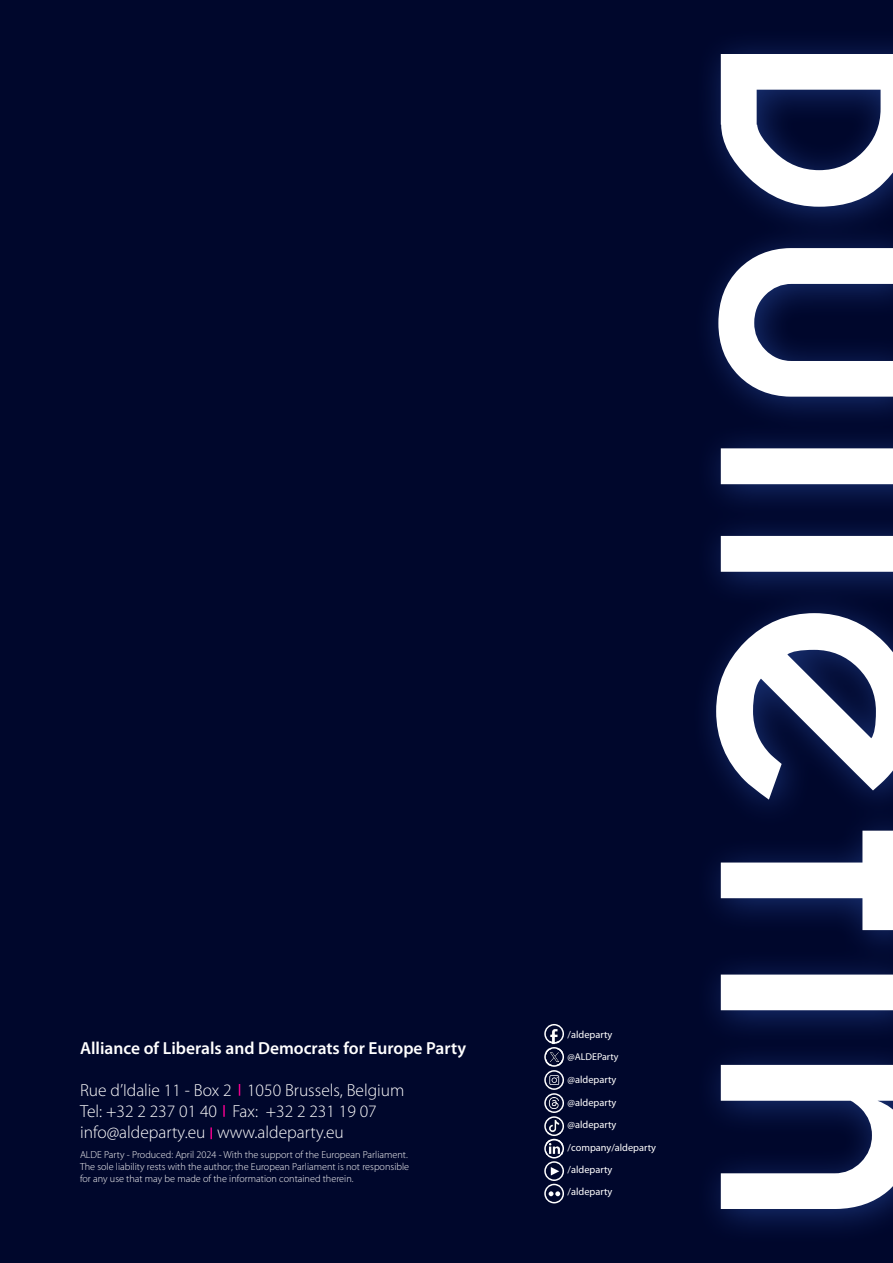
<style>
.page{position:relative;width:893px;height:1263px;background:#00072c}
.page>*{position:absolute;margin:0;border:0;box-sizing:border-box;transform-origin:0 0}
.t1{font:300 17.55px/21px "Myriad Pro";color:#fff}
.t2{font:600 17.55px "Myriad Pro";color:#fff}
.t3{font:10.35px "Myriad Pro";color:#fff}
.t4{font:300 10.2px/12.3px "Myriad Pro";color:#fff}
.t5{font:9.9px "Myriad Pro";color:#fff}
</style>
<div class="page">
<svg style="left:239px;top:1084px;width:1px;height:12px"></svg>
<svg style="left:223px;top:1105px;width:2px;height:12px"></svg>
<svg style="left:210px;top:1127px;width:2px;height:12px"></svg>
<svg style="left:544px;top:1024px;width:20px;height:179px"></svg>
<img style="left:548px;top:1119px;width:12px;height:14px">
<img style="left:546px;top:1142px;width:16px;height:12px">
<div style="left:690px;top:27px;width:203px;height:1219px;background:#284ba0;opacity:.6"></div>
<svg style="left:716px;top:54px;width:177px;height:1155px"></svg>
<h1 class="t2" style="left:80px;top:1037px;width:388px">Alliance of Liberals and Democrats for Europe Party</h1>
<h1 class="t1" style="left:80px;top:1079px;width:326px">Rue d’Idalie 11 - Box 2 1050 Brussels, Belgium<br>Tel: +32 2 237 01 40 Fax: +32 2 231 19 07 info@aldeparty.eu www.aldeparty.eu</h1>
<p class="t4" style="left:80px;top:1148px;width:331px">ALDE Party - Produced: April 2024 - With the support of the European Parliament.<br>The sole liability rests with the author; the European Parliament is not responsible for any use that may be made of the information contained therein.</p>
<p class="t3" style="left:568px;top:1028px;width:46px">/aldeparty</p>
<p class="t3" style="left:568px;top:1073px;width:50px">@aldeparty</p>
<p class="t3" style="left:568px;top:1096px;width:50px">@aldeparty</p>
<p class="t5" style="left:567px;top:1050px;width:52px">@ALDEParty</p>
<p class="t3" style="left:568px;top:1118px;width:50px">@aldeparty</p>
<p class="t3" style="left:568px;top:1141px;width:90px">/company/aldeparty</p>
<p class="t3" style="left:568px;top:1163px;width:46px">/aldeparty</p>
<p class="t3" style="left:568px;top:1185px;width:46px">/aldeparty</p>
</div>
